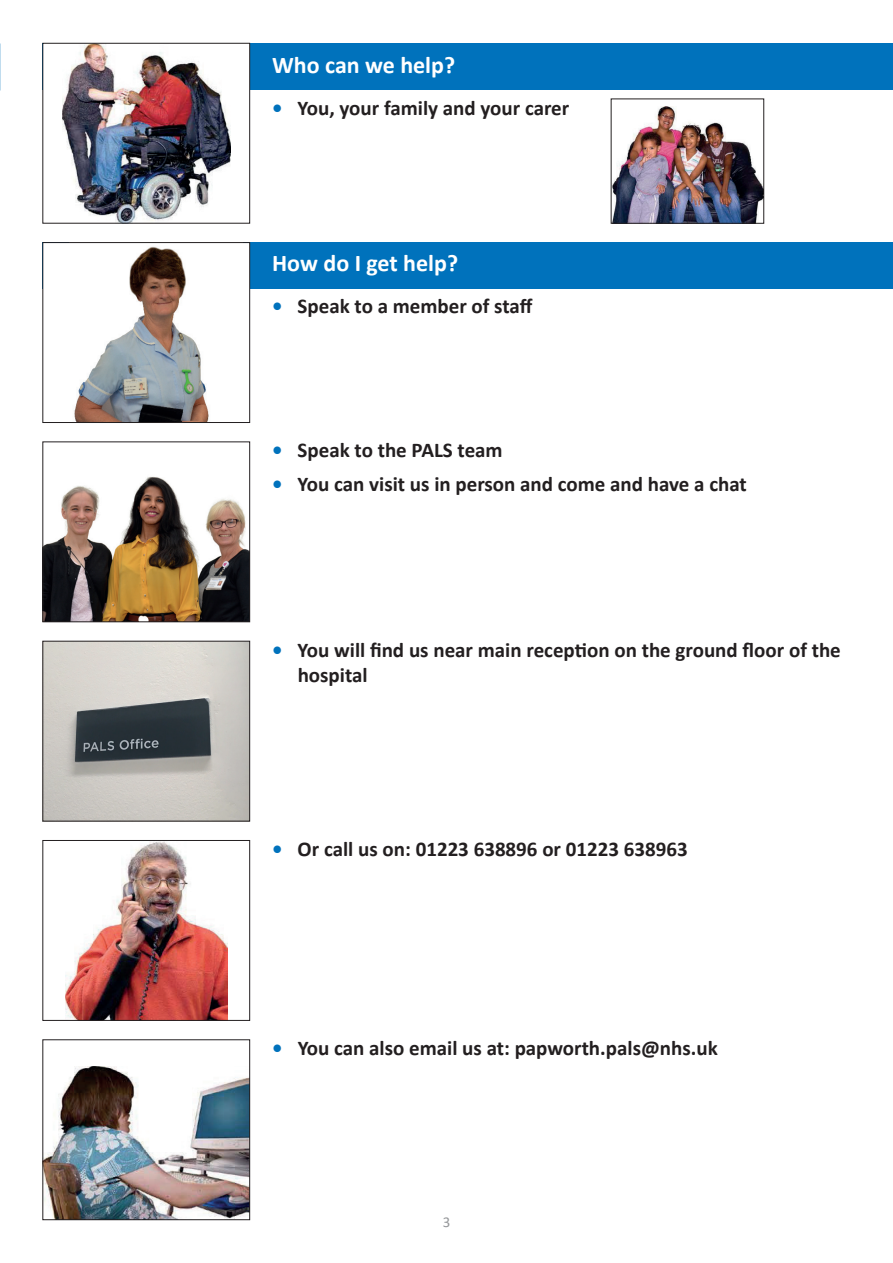
<style>
.page{position:relative;width:893px;height:1263px;background:#fff}
.page>*{position:absolute;margin:0;border:0;box-sizing:border-box;transform-origin:0 0}
.t1{font:700 24px "Calibri";color:#fff}
.t2{font:700 21px/25.2px "Calibri";color:#231f20}
.t3{font:15px "Calibri";color:#95979a}
.s1{color:#0072bc}
</style>
<div class="page">
<div style="left:43px;top:43px;width:850px;height:47px;background:#0072bc"></div>
<div style="left:43px;top:242px;width:850px;height:47px;background:#0072bc"></div>
<div style="left:43px;top:43px;width:207px;height:180px;background:#fff"></div>
<img style="left:62px;top:45px;width:168px;height:176px">
<div style="left:43px;top:43px;width:207px;height:180px;border:1px solid #231f20"></div>
<div style="left:43px;top:243px;width:207px;height:179px;background:#fff"></div>
<img style="left:74px;top:246px;width:135px;height:175px">
<div style="left:43px;top:242px;width:207px;height:181px;border:1px solid #231f20"></div>
<img style="left:45px;top:476px;width:203px;height:144px">
<div style="left:43px;top:442px;width:207px;height:180px;border:1px solid #231f20"></div>
<img style="left:45px;top:643px;width:203px;height:176px">
<div style="left:43px;top:641px;width:207px;height:180px;border:1px solid #231f20"></div>
<img style="left:65px;top:842px;width:162px;height:177px">
<div style="left:43px;top:840px;width:207px;height:181px;border:1px solid #231f20"></div>
<img style="left:45px;top:1066px;width:203px;height:152px">
<div style="left:43px;top:1039px;width:207px;height:181px;border:1px solid #231f20"></div>
<img style="left:613px;top:106px;width:149px;height:115px">
<div style="left:611px;top:99px;width:153px;height:124px;border:1px solid #231f20"></div>
<p class="t1" style="left:272px;top:48px;width:185px">Who can we help?</p>
<p class="t2" style="left:272px;top:96px;width:299px"><span class="s1">•</span> You, your family and your carer</p>
<p class="t1" style="left:272px;top:246px;width:187px">How do I get help?</p>
<p class="t2" style="left:272px;top:293px;width:262px"><span class="s1">•</span> Speak to a member of staff</p>
<p class="t2" style="left:272px;top:437px;width:232px"><span class="s1">•</span> Speak to the PALS team</p>
<p class="t2" style="left:272px;top:471px;width:476px"><span class="s1">•</span> You can visit us in person and come and have a chat</p>
<p class="t2" style="left:298px;top:637px;width:545px;text-indent:-26px"><span class="s1">•</span> You will find us near main reception on the ground floor of the hospital</p>
<p class="t2" style="left:272px;top:836px;width:417px"><span class="s1">•</span> Or call us on: 01223 638896 or 01223 638963</p>
<p class="t2" style="left:272px;top:1035px;width:447px"><span class="s1">•</span> You can also email us at: papworth.pals@nhs.uk</p>
<p class="t3" style="left:443px;top:1211px;width:9px">3</p>
</div>
